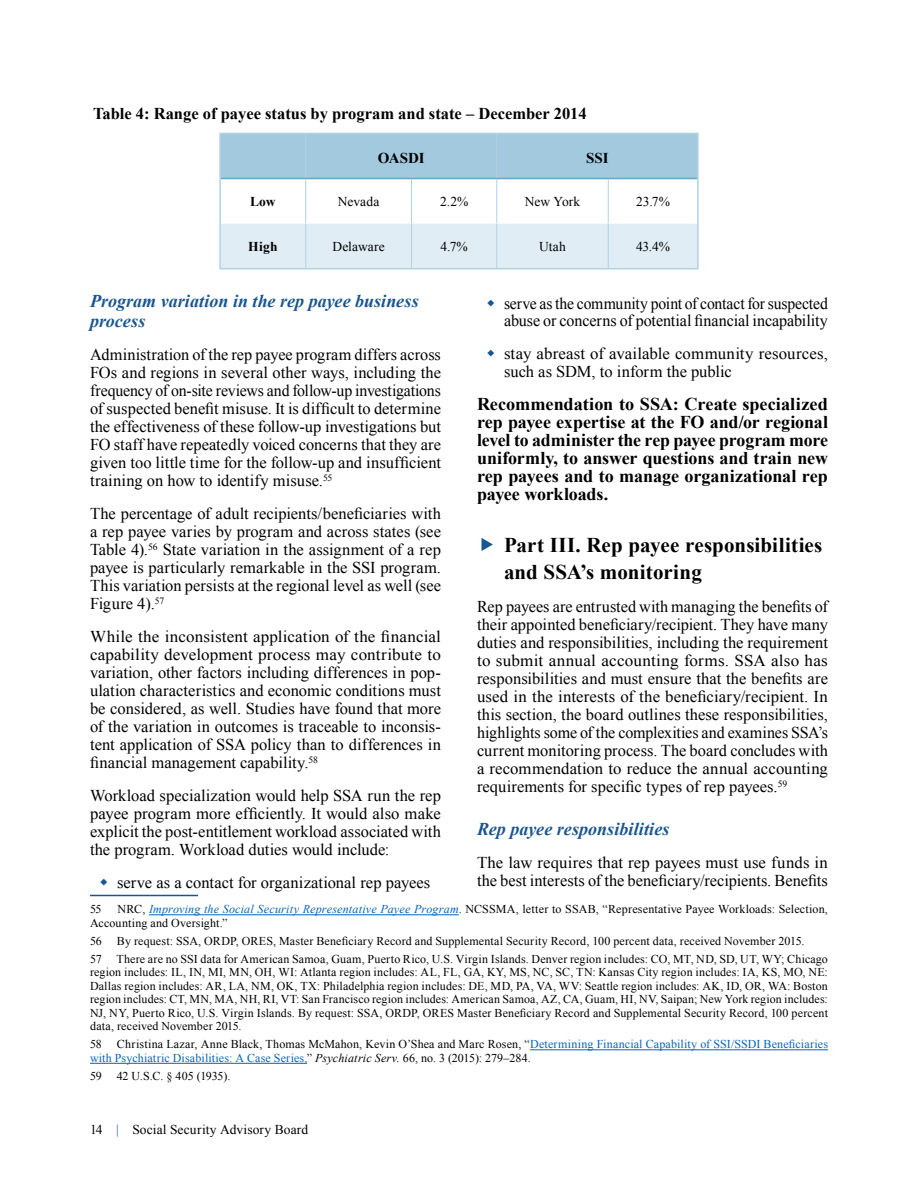
<style>
.page{position:relative;width:918px;height:1188px;background:#fff}
.page>*{position:absolute;margin:0;border:0;box-sizing:border-box;transform-origin:0 0}
.t1{font:700 21px/27px "Times New Roman";letter-spacing:.005em;color:#000}
.Recommendations{font:700 18px/18px "Times New Roman";letter-spacing:-.005em;color:#000;text-align:justify}
.Head3{font:italic 700 18px/20.7px "Times New Roman";letter-spacing:.005em;color:#175593}
.BodyNoInden2col{font:16.5px/18px "Times New Roman";color:#000;text-align:justify}
.BodyNoInden2col-2{font:16.5px/17.2px "Times New Roman";color:#000;scale:.95 1}
.TableTitle{font:700 16.5px "Times New Roman";color:#000}
.t2{font:700 15px "Times New Roman";letter-spacing:-.005em;color:#000}
.bodytable{font:13.5px "Times New Roman";letter-spacing:.005em;color:#000}
.BodyTableLeft{font:700 13.5px "Times New Roman";letter-spacing:.015em;color:#000}
.Footnotes{font:12px/13.5px "Times New Roman";letter-spacing:.01em;color:#000}
.Footnotes-2{font:12px/13.5px "Times New Roman";letter-spacing:.01em;color:#0563c1}
.s1{font-style:italic;color:#0563c1}
.s2{color:#000}
.s3{font-style:italic;color:#000}
.s4{color:#175593}
</style>
<div class="page">
<svg style="left:221px;top:134px;width:476px;height:134px"></svg>
<hr style="left:219px;top:179px;width:2px;height:45px;background:#b1d2e3">
<hr style="left:697px;top:179px;width:2px;height:45px;background:#b1d2e3">
<hr style="left:219px;top:224px;width:2px;height:44px;background:#b1d2e3">
<hr style="left:697px;top:224px;width:2px;height:44px;background:#b1d2e3">
<hr style="left:219px;top:268px;width:87px;height:1px;background:#b1d2e3">
<hr style="left:306px;top:268px;width:105px;height:1px;background:#b1d2e3">
<hr style="left:411px;top:268px;width:86px;height:1px;background:#b1d2e3">
<hr style="left:497px;top:268px;width:111px;height:1px;background:#b1d2e3">
<hr style="left:608px;top:268px;width:91px;height:1px;background:#b1d2e3">
<hr style="left:305px;top:179px;width:1px;height:44px;background:#b1d2e3">
<hr style="left:411px;top:179px;width:1px;height:44px;background:#b1d2e3">
<hr style="left:496px;top:179px;width:1px;height:44px;background:#b1d2e3">
<hr style="left:608px;top:179px;width:1px;height:44px;background:#b1d2e3">
<hr style="left:305px;top:224px;width:1px;height:44px;background:#b1d2e3">
<hr style="left:411px;top:224px;width:1px;height:44px;background:#b1d2e3">
<hr style="left:496px;top:224px;width:1px;height:44px;background:#b1d2e3">
<hr style="left:608px;top:224px;width:1px;height:44px;background:#b1d2e3">
<hr style="left:497px;top:133px;width:111px;height:1px;background:#b1d2e3">
<hr style="left:608px;top:133px;width:91px;height:1px;background:#b1d2e3">
<hr style="left:697px;top:134px;width:2px;height:45px;background:#b1d2e3">
<hr style="left:497px;top:178px;width:111px;height:1px;background:#64a5c8">
<hr style="left:608px;top:178px;width:89px;height:1px;background:#64a5c8">
<hr style="left:219px;top:133px;width:87px;height:1px;background:#b1d2e3">
<hr style="left:219px;top:134px;width:2px;height:45px;background:#b1d2e3">
<hr style="left:221px;top:178px;width:85px;height:1px;background:#64a5c8">
<hr style="left:306px;top:133px;width:105px;height:1px;background:#b1d2e3">
<hr style="left:411px;top:133px;width:86px;height:1px;background:#b1d2e3">
<hr style="left:305px;top:134px;width:1px;height:44px;background:#b1d2e3">
<hr style="left:496px;top:134px;width:1px;height:44px;background:#b1d2e3">
<hr style="left:306px;top:178px;width:105px;height:1px;background:#64a5c8">
<hr style="left:411px;top:178px;width:86px;height:1px;background:#64a5c8">
<hr style="left:90px;top:895px;width:108px;height:1px;background:#175593">
<hr style="left:149px;top:915px;width:310px;height:1px;background:#0563c1">
<hr style="left:530px;top:1050px;width:298px;height:1px;background:#0563c1">
<hr style="left:90px;top:1063px;width:217px;height:1px;background:#0563c1">
<p class="TableTitle" style="left:93px;top:102px;width:495px">Table 4: Range of payee status by program and state – December 2014</p>
<p class="t2" style="left:378px;top:147px;width:48px">OASDI</p>
<p class="t2" style="left:586px;top:147px;width:24px">SSI</p>
<p class="BodyTableLeft" style="left:250px;top:192px;width:27px">Low</p>
<p class="bodytable" style="left:338px;top:192px;width:43px">Nevada</p>
<p class="bodytable" style="left:440px;top:192px;width:30px">2.2%</p>
<p class="bodytable" style="left:525px;top:192px;width:57px">New York</p>
<p class="bodytable" style="left:636px;top:192px;width:35px">23.7%</p>
<p class="BodyTableLeft" style="left:248px;top:237px;width:31px">High</p>
<p class="bodytable" style="left:332px;top:237px;width:54px">Delaware</p>
<p class="bodytable" style="left:441px;top:237px;width:29px">4.7%</p>
<p class="bodytable" style="left:539px;top:237px;width:28px">Utah</p>
<p class="bodytable" style="left:636px;top:237px;width:35px">43.4%</p>
<p class="Head3" style="left:90px;top:290px;width:330px">Program variation in the rep payee business process</p>
<p class="BodyNoInden2col" style="left:90px;top:346px;width:353px">Administration of the rep payee program differs across FOs and regions in several other ways, including the frequency of on-site reviews and follow-up investigations of suspected benefit misuse. It is difficult to determine the effectiveness of these follow-up investigations but FO staff have repeatedly voiced concerns that they are given too little time for the follow-up and insufficient training on how to identify misuse.<sup>55</sup></p>
<p class="BodyNoInden2col" style="left:90px;top:505px;width:353px">The percentage of adult recipients/beneficiaries with a rep payee varies by program and across states (see Table 4).<sup>56</sup> State variation in the assignment of a rep payee is particularly remarkable in the SSI program.<br>This variation persists at the regional level as well (see Figure 4).<sup>57</sup></p>
<p class="BodyNoInden2col" style="left:90px;top:628px;width:353px">While the inconsistent application of the financial capability development process may contribute to variation, other factors including differences in pop&shy;ulation characteristics and economic conditions must be considered, as well. Studies have found that more of the variation in outcomes is traceable to inconsis&shy;tent application of SSA policy than to differences in financial management capability.<sup>58</sup></p>
<p class="BodyNoInden2col" style="left:90px;top:787px;width:353px">Workload specialization would help SSA run the rep payee program more efficiently. It would also make explicit the post-entitlement workload associated with the program. Workload duties would include:</p>
<p class="BodyNoInden2col" style="left:117px;top:873px;width:315px">serve as a contact for organizational rep payees</p>
<p class="BodyNoInden2col-2" style="left:504px;top:295px;width:343px">serve as the community point of contact for suspected abuse or concerns of potential financial incapability</p>
<p class="BodyNoInden2col" style="left:504px;top:344px;width:325px">stay abreast of available community resources, such as SDM, to inform the public</p>
<p class="Recommendations" style="left:477px;top:394px;width:353px">Recommendation to SSA: Create specialized rep payee expertise at the FO and/or regional level to administer the rep payee program more uniformly, to answer questions and train new rep payees and to manage organizational rep payee workloads.</p>
<p class="t1" style="left:504px;top:531px;width:320px">Part III. Rep payee responsibilities and SSA’s monitoring</p>
<p class="BodyNoInden2col" style="left:477px;top:597px;width:353px">Rep payees are entrusted with managing the benefits of their appointed beneficiary/recipient. They have many duties and responsibilities, including the requirement to submit annual accounting forms. SSA also has responsibilities and must ensure that the benefits are used in the interests of the beneficiary/recipient. In this section, the board outlines these responsibilities, highlights some of the complexities and examines SSA’s current monitoring process. The board concludes with a recommendation to reduce the annual accounting requirements for specific types of rep payees.<sup>59</sup></p>
<p class="Head3" style="left:477px;top:819px;width:194px">Rep payee responsibilities</p>
<p class="BodyNoInden2col" style="left:477px;top:854px;width:353px">The law requires that rep payees must use funds in the best interests of the beneficiary/recipients. Benefits</p>
<p class="Footnotes" style="left:90px;top:903px;width:739px;text-indent:27px">NRC, <span class="s1">Improving the Social Security Representative Payee Program</span>. NCSSMA, letter to SSAB, “Representative Payee Workloads: Selection,<br>Accounting and Oversight.”</p>
<p class="Footnotes" style="left:90px;top:934px;width:13px">56</p>
<p class="Footnotes" style="left:117px;top:934px;width:689px">By request: SSA, ORDP, ORES, Master Beneficiary Record and Supplemental Security Record, 100 percent data, received November 2015.</p>
<p class="Footnotes" style="left:90px;top:952px;width:740px;text-align:justify">57 There are no SSI data for American Samoa, Guam, Puerto Rico, U.S. Virgin Islands. Denver region includes: CO, MT, ND, SD, UT, WY; Chicago region includes: IL, IN, MI, MN, OH, WI: Atlanta region includes: AL, FL, GA, KY, MS, NC, SC, TN: Kansas City region includes: IA, KS, MO, NE:<br>Dallas region includes: AR, LA, NM, OK, TX: Philadelphia region includes: DE, MD, PA, VA, WV: Seattle region includes: AK, ID, OR, WA: Boston region includes: CT, MN, MA, NH, RI, VT: San Francisco region includes: American Samoa, AZ, CA, Guam, HI, NV, Saipan; New York region includes:<br>NJ, NY, Puerto Rico, U.S. Virgin Islands. By request: SSA, ORDP, ORES Master Beneficiary Record and Supplemental Security Record, 100 percent data, received November 2015.</p>
<p class="Footnotes" style="left:90px;top:1038px;width:13px">58</p>
<p class="Footnotes" style="left:90px;top:903px;width:13px">55</p>
<p class="Footnotes-2" style="left:90px;top:1038px;width:740px;text-indent:27px"><span class="s2">Christina Lazar, Anne Black, Thomas McMahon, Kevin O’Shea and Marc Rosen, “</span>Determining Financial Capability of SSI/SSDI Beneficiaries with Psychiatric Disabilities: A Case Series,<span class="s2">”</span> <span class="s3">Psychiatric Serv.</span> <span class="s2">66, no. 3 (2015): 279–284.</span></p>
<p class="Footnotes" style="left:90px;top:1069px;width:13px">59</p>
<p class="Footnotes" style="left:117px;top:1069px;width:115px">42 U.S.C. § 405 (1935).</p>
<p class="bodytable" style="left:90px;top:1121px;width:220px">14 <span class="s4">|</span> Social Security Advisory Board</p>
</div>
